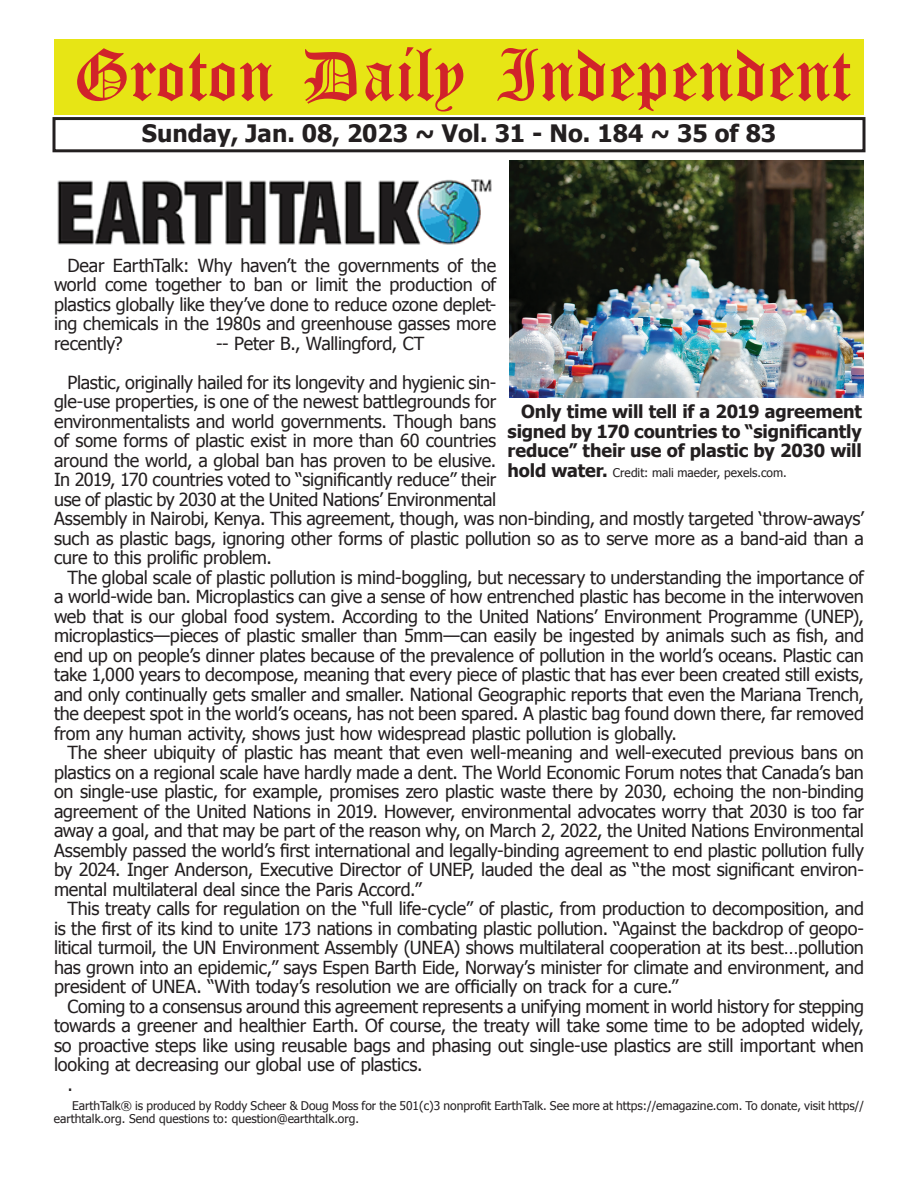
<style>
.page{position:relative;width:918px;height:1188px;background:#fff}
.page>*{position:absolute;margin:0;border:0;box-sizing:border-box;transform-origin:0 0}
.t1{font:54px "Old English Five";color:#d1232a}
.t2{font:700 24px "Tahoma";color:#231f20}
.t3{font:18px/19.5px "Tahoma";letter-spacing:-.015em;color:#231f20;text-align:justify}
.t4{font:700 18px/19.5px "Tahoma";letter-spacing:-.01em;color:#231f20;text-align:justify}
.t5{font:12px/12.8px "Tahoma";color:#231f20}
.s1{font-weight:700;font-size:18px}
</style>
<div class="page">
<div style="left:52px;top:117px;width:814px;height:35px;border:3px solid #231f20"></div>
<div style="left:54px;top:40px;width:810px;height:75px;background:#e7e515"></div>
<img style="left:57px;top:179px;width:435px;height:66px">
<img style="left:510px;top:161px;width:354px;height:236px">
<h1 class="t1" style="left:73px;top:50px;width:779px">Groton Daily Independent</h1>
<h2 class="t2" style="left:142px;top:116px;width:636px">Sunday, Jan. 08, 2023 ~ Vol. 31 - No. 184 ~ 35 of 83</h2>
<p class="t3" style="left:54px;top:255px;width:444px;text-indent:14px">Dear EarthTalk: Why haven’t the governments of the world come together to ban or limit the production of plastics globally like they’ve done to reduce ozone deplet&shy;ing chemicals in the 1980s and greenhouse gasses more recently?</p>
<p class="t3" style="left:68px;top:323px;width:430px;line-height:39px;text-indent:148px">-- Peter B., Wallingford, CT<br>Plastic, originally hailed for its longevity and hygienic sin-</p>
<p class="t3" style="left:54px;top:391px;width:812px;text-align:left">gle-use properties, is one of the newest battlegrounds for<br>environmentalists and world governments. Though bans<br>of some forms of plastic exist in more than 60 countries<br>around the world, a global ban has proven to be elusive.<br>In 2019, 170 countries voted to “significantly reduce” their<br>use of plastic by 2030 at the United Nations’ Environmental<br>Assembly in Nairobi, Kenya. This agreement, though, was non-binding, and mostly targeted ‘throw-aways’ such as plastic bags, ignoring other forms of plastic pollution so as to serve more as a band-aid than a cure to this prolific problem.</p>
<p class="t3" style="left:54px;top:567px;width:812px;text-indent:14px">The global scale of plastic pollution is mind-boggling, but necessary to understanding the importance of a world-wide ban. Microplastics can give a sense of how entrenched plastic has become in the interwoven web that is our global food system. According to the United Nations’ Environment Programme (UNEP), microplastics—pieces of plastic smaller than 5mm—can easily be ingested by animals such as fish, and end up on people’s dinner plates because of the prevalence of pollution in the world’s oceans. Plastic can take 1,000 years to decompose, meaning that every piece of plastic that has ever been created still exists, and only continually gets smaller and smaller. National Geographic reports that even the Mariana Trench, the deepest spot in the world’s oceans, has not been spared. A plastic bag found down there, far removed from any human activity, shows just how widespread plastic pollution is globally.</p>
<p class="t3" style="left:54px;top:742px;width:812px;text-indent:14px">The sheer ubiquity of plastic has meant that even well-meaning and well-executed previous bans on plastics on a regional scale have hardly made a dent. The World Economic Forum notes that Canada’s ban on single-use plastic, for example, promises zero plastic waste there by 2030, echoing the non-binding agreement of the United Nations in 2019. However, environmental advocates worry that 2030 is too far away a goal, and that may be part of the reason why, on March 2, 2022, the United Nations Environmental Assembly passed the world’s first international and legally-binding agreement to end plastic pollution fully by 2024. Inger Anderson, Executive Director of UNEP, lauded the deal as “the most significant environ&shy;mental multilateral deal since the Paris Accord.”</p>
<p class="t3" style="left:54px;top:898px;width:812px;text-indent:14px">This treaty calls for regulation on the “full life-cycle” of plastic, from production to decomposition, and is the first of its kind to unite 173 nations in combating plastic pollution. “Against the backdrop of geopo&shy;litical turmoil, the UN Environment Assembly (UNEA) shows multilateral cooperation at its best…pollution has grown into an epidemic,” says Espen Barth Eide, Norway’s minister for climate and environment, and president of UNEA. “With today’s resolution we are officially on track for a cure.”</p>
<p class="t3" style="left:68px;top:996px;width:798px">Coming to a consensus around this agreement represents a unifying moment in world history for stepping</p>
<p class="t3" style="left:54px;top:1015px;width:811px">towards a greener and healthier Earth. Of course, the treaty will take some time to be adopted widely,</p>
<p class="t3" style="left:54px;top:1035px;width:812px">so proactive steps like using reusable bags and phasing out single-use plastics are still important when</p>
<p class="t3" style="left:54px;top:1054px;width:370px">looking at decreasing our global use of plastics.</p>
<p class="t3" style="left:68px;top:1074px;width:7px">.</p>
<p class="t5" style="left:54px;top:1099px;width:812px;text-indent:18px">EarthTalk® is produced by Roddy Scheer &amp; Doug Moss for the 501(c)3 nonprofit EarthTalk. See more at https://emagazine.com. To donate, visit https// earthtalk.org. Send questions to: question@earthtalk.org.</p>
<p class="t4" style="left:508px;top:401px;width:356px;text-indent:14px">Only time will tell if a 2019 agreement signed by 170 countries to “significantly reduce” their use of plastic by 2030 will</p>
<p class="t5" style="left:508px;top:466px;width:281px"><span class="s1">hold water.</span> Credit: mali maeder, pexels.com.</p>
</div>
